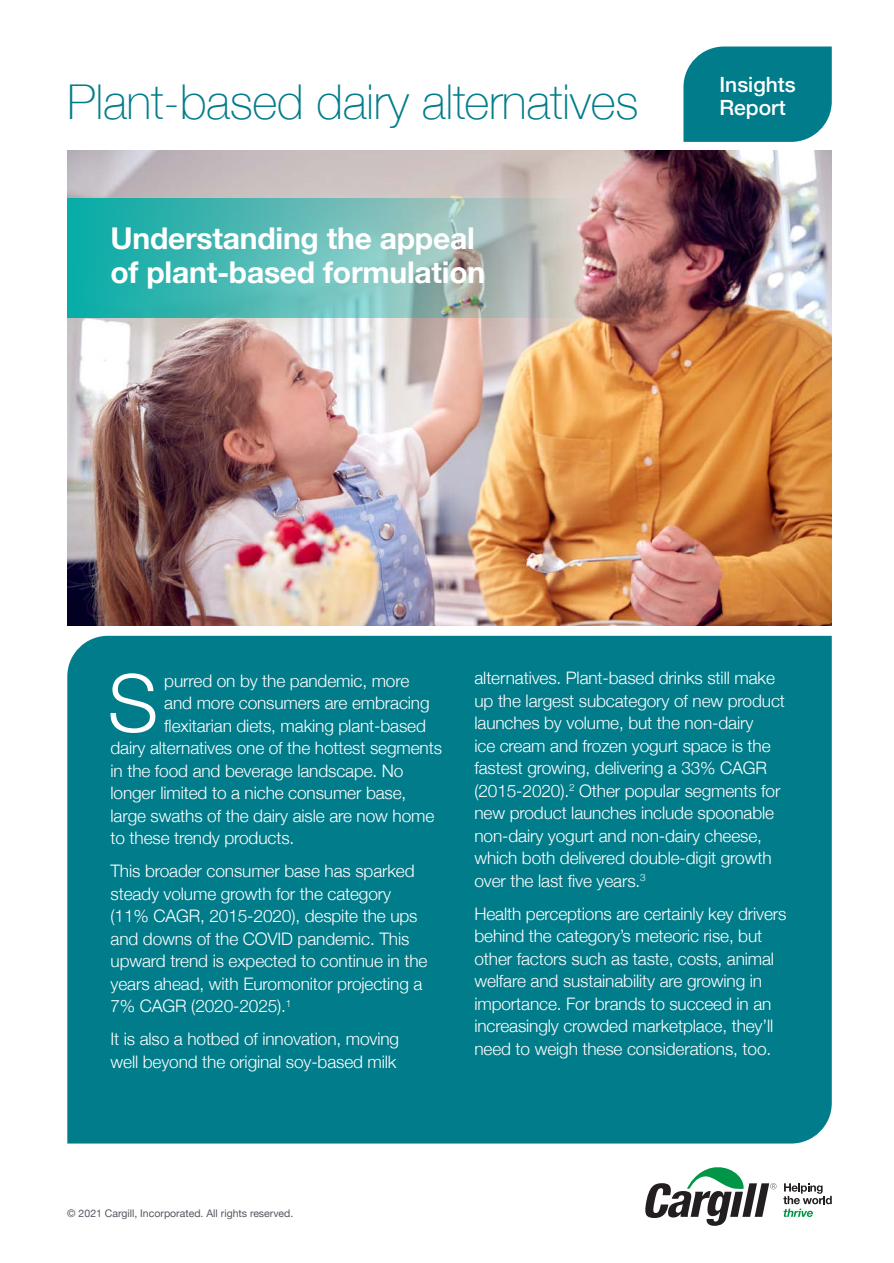
<style>
.page{position:relative;width:894px;height:1263px;background:#fff}
.page>*{position:absolute;margin:0;border:0;box-sizing:border-box;transform-origin:0 0}
.t1{font:300 80.25px "Helvetica Neue";color:#fff}
.t2{font:100 48px "Helvetica Neue";letter-spacing:-.01em;color:#007c8a}
.t3{font:700 30px/34.5px "Helvetica Neue";letter-spacing:-.01em;color:#fff}
.t4{font:500 21px "Helvetica Neue";color:#fff}
.t5{font:300 17.25px/22.5px "Helvetica Neue";letter-spacing:-.01em;color:#fff}
.FOOTNOTES{font:10.5px "Helvetica Neue";color:#535860}
</style>
<div class="page">
<img style="left:67px;top:150px;width:764px;height:475px">
<svg style="left:645px;top:1167px;width:131px;height:58px"></svg>
<svg style="left:783px;top:1183px;width:48px;height:34px"></svg>
<svg style="left:683px;top:46px;width:148px;height:96px;background:#0e8390"></svg>
<div style="left:67px;top:636px;width:764px;height:507px;background:#007c8a"></div>
<svg style="left:67px;top:198px;width:513px;height:120px;background:#6cb9b4"></svg>
<p class="t2" style="left:67px;top:66px;width:572px">Plant-based dairy alternatives</p>
<p class="t3" style="left:110px;top:221px;width:376px">Understanding the appeal of plant-based formulation</p>
<p class="t4" style="left:719px;top:68px;width:78px">Insights</p>
<p class="t4" style="left:719px;top:90px;width:68px">Report</p>
<p class="t1" style="left:108px;top:638px;width:52px">S</p>
<p class="t5" style="left:164px;top:668px;width:246px">purred on by the pandemic, more</p>
<p class="t5" style="left:164px;top:690px;width:267px">and more consumers are embracing</p>
<p class="t5" style="left:164px;top:713px;width:263px">flexitarian diets, making plant-based</p>
<p class="t5" style="left:110px;top:735px;width:333px">dairy alternatives one of the hottest segments</p>
<p class="t5" style="left:110px;top:758px;width:294px">in the food and beverage landscape. No</p>
<p class="t5" style="left:110px;top:780px;width:297px">longer limited to a niche consumer base,</p>
<p class="t5" style="left:110px;top:803px;width:325px">large swaths of the dairy aisle are now home</p>
<p class="t5" style="left:110px;top:825px;width:185px">to these trendy products.</p>
<p class="t5" style="left:110px;top:858px;width:318px">This broader consumer base has sparked steady volume growth for the category (11% CAGR, 2015-2020), despite the ups and downs of the COVID pandemic. This upward trend is expected to continue in the years ahead, with Euromonitor projecting a 7% CAGR (2020-2025).<sup>1</sup></p>
<p class="t5" style="left:110px;top:1026px;width:290px">It is also a hotbed of innovation, moving well beyond the original soy-based milk</p>
<p class="t5" style="left:474px;top:665px;width:312px">alternatives. Plant-based drinks still make up the largest subcategory of new product launches by volume, but the non-dairy<br>ice cream and frozen yogurt space is the fastest growing, delivering a 33% CAGR (2015-2020).<sup>2</sup> Other popular segments for new product launches include spoonable non-dairy yogurt and non-dairy cheese, which both delivered double-digit growth over the last five years.<sup>3</sup></p>
<p class="t5" style="left:474px;top:901px;width:313px">Health perceptions are certainly key drivers behind the category’s meteoric rise, but other factors such as taste, costs, animal welfare and sustainability are growing in importance. For brands to succeed in an increasingly crowded marketplace, they’ll need to weigh these considerations, too.</p>
<p class="FOOTNOTES" style="left:67px;top:1205px;width:227px">© 2021 Cargill, Incorporated. All rights reserved.</p>
</div>
